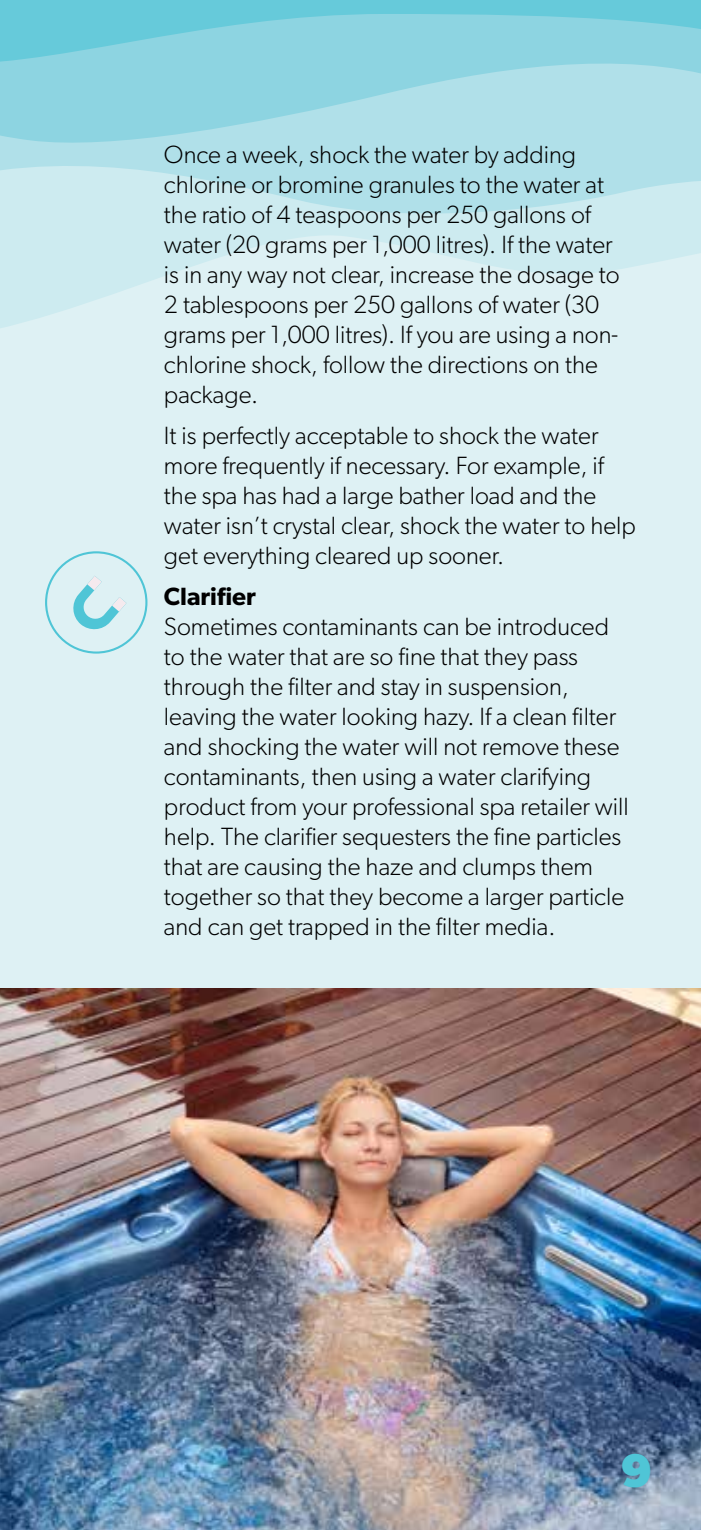
<style>
.page{position:relative;width:701px;height:1530px;background:#fff}
.page>*{position:absolute;margin:0;border:0;box-sizing:border-box;transform-origin:0 0}
.t1{font:700 47.5px "Gibson";color:#4fc5d6}
.t2{font:300 25px/30px "Gibson";color:#000}
.t3{font:600 25px "Gibson";color:#000}
</style>
<div class="page">
<div style="left:0;top:0;width:700px;height:1530px;background:#def1f4"></div>
<svg style="left:0;top:241px;width:700px;height:87px"></svg>
<svg style="left:0;top:150px;width:700px;height:91px;background:#bfe5ec"></svg>
<svg style="left:0;top:85px;width:700px;height:65px;background:#a3dbe6"></svg>
<svg style="left:0;top:0;width:700px;height:85px;background:#83d1df"></svg>
<img style="left:0;top:989px;width:700px;height:541px">
<div style="left:45px;top:551px;width:102px;height:103px;border:2px solid #4fc5d6;border-radius:50%"></div>
<svg style="left:73px;top:576px;width:53px;height:54px"></svg>
<p class="t2" style="left:164px;top:139px;width:457px">Once a week, shock the water by adding chlorine or bromine granules to the water at the ratio of 4 teaspoons per 250 gallons of water (20 grams per 1,000 litres). If the water is in any way not clear, increase the dosage to 2 tablespoons per 250 gallons of water (30 grams per 1,000 litres). If you are using a non&shy;chlorine shock, follow the directions on the package.</p>
<p class="t2" style="left:164px;top:420px;width:473px">It is perfectly acceptable to shock the water more frequently if necessary. For example, if the spa has had a large bather load and the water isn’t crystal clear, shock the water to help get everything cleared up sooner.</p>
<p class="t3" style="left:164px;top:582px;width:93px">Clarifier</p>
<p class="t2" style="left:164px;top:611px;width:466px">Sometimes contaminants can be introduced to the water that are so fine that they pass through the filter and stay in suspension, leaving the water looking hazy. If a clean filter and shocking the water will not remove these contaminants, then using a water clarifying product from your professional spa retailer will help. The clarifier sequesters the fine particles that are causing the haze and clumps them together so that they become a larger particle and can get trapped in the filter media.</p>
<h1 class="t1" style="left:620px;top:1442px;width:33px">9</h1>
</div>
